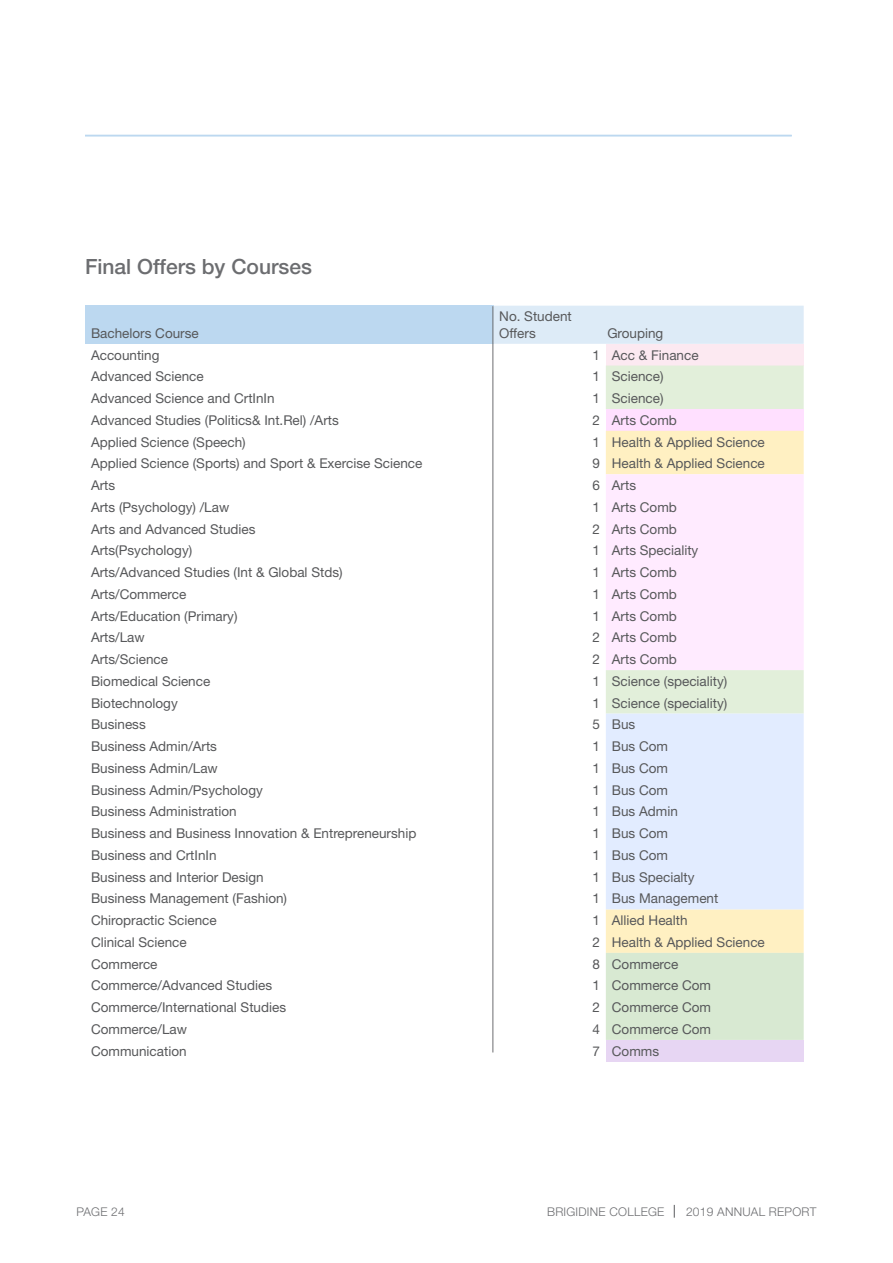
<style>
.page{position:relative;width:893px;height:1263px;background:#fff}
.page>*{position:absolute;margin:0;border:0;box-sizing:border-box;transform-origin:0 0}
.Body_Intro_Para{font:500 21px "Helvetica Neue LT Std";color:#6c6d70}
.t1{font:13.5px/16.5px "Helvetica Neue LT Std";color:#57585a}
.t2{font:300 12px "Helvetica Neue LT Std";letter-spacing:.02em;color:#6c6d70}
</style>
<div class="page">
<svg style="left:674px;top:1205px;width:1px;height:12px"></svg>
<hr style="left:85px;top:135px;width:707px;height:1px;background:#bcd8f0">
<div style="left:85px;top:306px;width:408px;height:38px;background:#bcd8f0"></div>
<div style="left:493px;top:306px;width:311px;height:38px;background:#ddebf7"></div>
<div style="left:606px;top:344px;width:198px;height:22px;background:#fce9f1"></div>
<div style="left:606px;top:366px;width:198px;height:43px;background:#e2efda"></div>
<div style="left:606px;top:409px;width:198px;height:22px;background:#ffe0ff"></div>
<svg style="left:606px;top:431px;width:198px;height:522px;fill:#fff0c2"></svg>
<div style="left:606px;top:474px;width:198px;height:196px;background:#ffebff"></div>
<div style="left:606px;top:714px;width:198px;height:195px;background:#e2ecff"></div>
<div style="left:606px;top:953px;width:198px;height:87px;background:#d8e9d2"></div>
<div style="left:606px;top:1040px;width:198px;height:22px;background:#e7d6f3"></div>
<hr style="left:492px;top:306px;width:1px;height:746px;background:#6c6d70">
<p class="Body_Intro_Para" style="left:85px;top:254px;width:228px">Final Offers by Courses</p>
<p class="t1" style="left:91px;top:325px;width:109px">Bachelors Course</p>
<p class="t1" style="left:499px;top:308px;width:74px">No. Student<br>Offers</p>
<p class="t1" style="left:607px;top:325px;width:58px">Grouping</p>
<p class="t1" style="left:91px;top:346px;width:70px">Accounting</p>
<p class="t1" style="left:592px;top:346px;width:9px">1</p>
<p class="t1" style="left:612px;top:346px;width:88px">Acc &amp; Finance</p>
<p class="t1" style="left:91px;top:368px;width:114px">Advanced Science</p>
<p class="t1" style="left:592px;top:368px;width:9px">1</p>
<p class="t1" style="left:612px;top:368px;width:53px">Science)</p>
<p class="t1" style="left:91px;top:390px;width:185px">Advanced Science and CrtInIn</p>
<p class="t1" style="left:592px;top:390px;width:9px">1</p>
<p class="t1" style="left:612px;top:390px;width:53px">Science)</p>
<p class="t1" style="left:91px;top:412px;width:249px">Advanced Studies (Politics&amp; Int.Rel) /Arts</p>
<p class="t1" style="left:592px;top:412px;width:9px">2</p>
<p class="t1" style="left:612px;top:412px;width:67px">Arts Comb</p>
<p class="t1" style="left:91px;top:433px;width:156px">Applied Science (Speech)</p>
<p class="t1" style="left:592px;top:433px;width:9px">1</p>
<p class="t1" style="left:612px;top:433px;width:155px">Health &amp; Applied Science</p>
<p class="t1" style="left:91px;top:455px;width:333px">Applied Science (Sports) and Sport &amp; Exercise Science</p>
<p class="t1" style="left:592px;top:455px;width:9px">9</p>
<p class="t1" style="left:612px;top:455px;width:155px">Health &amp; Applied Science</p>
<p class="t1" style="left:91px;top:477px;width:26px">Arts</p>
<p class="t1" style="left:592px;top:477px;width:9px">6</p>
<p class="t1" style="left:612px;top:477px;width:26px">Arts</p>
<p class="t1" style="left:91px;top:499px;width:140px">Arts (Psychology) /Law</p>
<p class="t1" style="left:592px;top:499px;width:9px">1</p>
<p class="t1" style="left:612px;top:499px;width:67px">Arts Comb</p>
<p class="t1" style="left:91px;top:520px;width:166px">Arts and Advanced Studies</p>
<p class="t1" style="left:592px;top:520px;width:9px">2</p>
<p class="t1" style="left:612px;top:520px;width:67px">Arts Comb</p>
<p class="t1" style="left:91px;top:542px;width:103px">Arts(Psychology)</p>
<p class="t1" style="left:592px;top:542px;width:9px">1</p>
<p class="t1" style="left:612px;top:542px;width:88px">Arts Speciality</p>
<p class="t1" style="left:91px;top:564px;width:253px">Arts/Advanced Studies (Int &amp; Global Stds)</p>
<p class="t1" style="left:592px;top:564px;width:9px">1</p>
<p class="t1" style="left:612px;top:564px;width:67px">Arts Comb</p>
<p class="t1" style="left:91px;top:586px;width:97px">Arts/Commerce</p>
<p class="t1" style="left:592px;top:586px;width:9px">1</p>
<p class="t1" style="left:612px;top:586px;width:67px">Arts Comb</p>
<p class="t1" style="left:91px;top:607px;width:148px">Arts/Education (Primary)</p>
<p class="t1" style="left:592px;top:607px;width:9px">1</p>
<p class="t1" style="left:612px;top:607px;width:67px">Arts Comb</p>
<p class="t1" style="left:91px;top:629px;width:55px">Arts/Law</p>
<p class="t1" style="left:592px;top:629px;width:9px">2</p>
<p class="t1" style="left:612px;top:629px;width:67px">Arts Comb</p>
<p class="t1" style="left:91px;top:651px;width:78px">Arts/Science</p>
<p class="t1" style="left:592px;top:651px;width:9px">2</p>
<p class="t1" style="left:612px;top:651px;width:67px">Arts Comb</p>
<p class="t1" style="left:91px;top:673px;width:121px">Biomedical Science</p>
<p class="t1" style="left:592px;top:673px;width:9px">1</p>
<p class="t1" style="left:612px;top:673px;width:117px">Science (speciality)</p>
<p class="t1" style="left:91px;top:694px;width:88px">Biotechnology</p>
<p class="t1" style="left:592px;top:694px;width:9px">1</p>
<p class="t1" style="left:612px;top:694px;width:117px">Science (speciality)</p>
<p class="t1" style="left:91px;top:716px;width:56px">Business</p>
<p class="t1" style="left:592px;top:716px;width:9px">5</p>
<p class="t1" style="left:612px;top:716px;width:25px">Bus</p>
<p class="t1" style="left:91px;top:738px;width:128px">Business Admin/Arts</p>
<p class="t1" style="left:592px;top:738px;width:9px">1</p>
<p class="t1" style="left:612px;top:738px;width:58px">Bus Com</p>
<p class="t1" style="left:91px;top:760px;width:128px">Business Admin/Law</p>
<p class="t1" style="left:592px;top:760px;width:9px">1</p>
<p class="t1" style="left:612px;top:760px;width:58px">Bus Com</p>
<p class="t1" style="left:91px;top:781px;width:173px">Business Admin/Psychology</p>
<p class="t1" style="left:592px;top:781px;width:9px">1</p>
<p class="t1" style="left:612px;top:781px;width:58px">Bus Com</p>
<p class="t1" style="left:91px;top:803px;width:147px">Business Administration</p>
<p class="t1" style="left:592px;top:803px;width:9px">1</p>
<p class="t1" style="left:612px;top:803px;width:68px">Bus Admin</p>
<p class="t1" style="left:91px;top:825px;width:327px">Business and Business Innovation &amp; Entrepreneurship</p>
<p class="t1" style="left:592px;top:825px;width:9px">1</p>
<p class="t1" style="left:612px;top:825px;width:58px">Bus Com</p>
<p class="t1" style="left:91px;top:847px;width:127px">Business and CrtInIn</p>
<p class="t1" style="left:592px;top:847px;width:9px">1</p>
<p class="t1" style="left:612px;top:847px;width:58px">Bus Com</p>
<p class="t1" style="left:91px;top:868px;width:174px">Business and Interior Design</p>
<p class="t1" style="left:592px;top:868px;width:9px">1</p>
<p class="t1" style="left:612px;top:868px;width:84px">Bus Specialty</p>
<p class="t1" style="left:91px;top:890px;width:198px">Business Management (Fashion)</p>
<p class="t1" style="left:592px;top:890px;width:9px">1</p>
<p class="t1" style="left:612px;top:890px;width:108px">Bus Management</p>
<p class="t1" style="left:91px;top:912px;width:127px">Chiropractic Science</p>
<p class="t1" style="left:592px;top:912px;width:9px">1</p>
<p class="t1" style="left:612px;top:912px;width:77px">Allied Health</p>
<p class="t1" style="left:91px;top:934px;width:97px">Clinical Science</p>
<p class="t1" style="left:592px;top:934px;width:9px">2</p>
<p class="t1" style="left:612px;top:934px;width:155px">Health &amp; Applied Science</p>
<p class="t1" style="left:91px;top:955px;width:68px">Commerce</p>
<p class="t1" style="left:592px;top:955px;width:9px">8</p>
<p class="t1" style="left:612px;top:955px;width:68px">Commerce</p>
<p class="t1" style="left:91px;top:977px;width:183px">Commerce/Advanced Studies</p>
<p class="t1" style="left:592px;top:977px;width:9px">1</p>
<p class="t1" style="left:612px;top:977px;width:101px">Commerce Com</p>
<p class="t1" style="left:91px;top:999px;width:197px">Commerce/International Studies</p>
<p class="t1" style="left:592px;top:999px;width:9px">2</p>
<p class="t1" style="left:612px;top:999px;width:101px">Commerce Com</p>
<p class="t1" style="left:91px;top:1021px;width:98px">Commerce/Law</p>
<p class="t1" style="left:592px;top:1021px;width:9px">4</p>
<p class="t1" style="left:612px;top:1021px;width:101px">Commerce Com</p>
<p class="t1" style="left:91px;top:1042px;width:97px">Communication</p>
<p class="t1" style="left:592px;top:1042px;width:9px">7</p>
<p class="t1" style="left:612px;top:1042px;width:49px">Comms</p>
<p class="t2" style="left:77px;top:1204px;width:50px">PAGE 24</p>
<p class="t2" style="left:547px;top:1204px;width:119px">BRIGIDINE COLLEGE</p>
<p class="t2" style="left:686px;top:1204px;width:132px">2019 ANNUAL REPORT</p>
</div>
